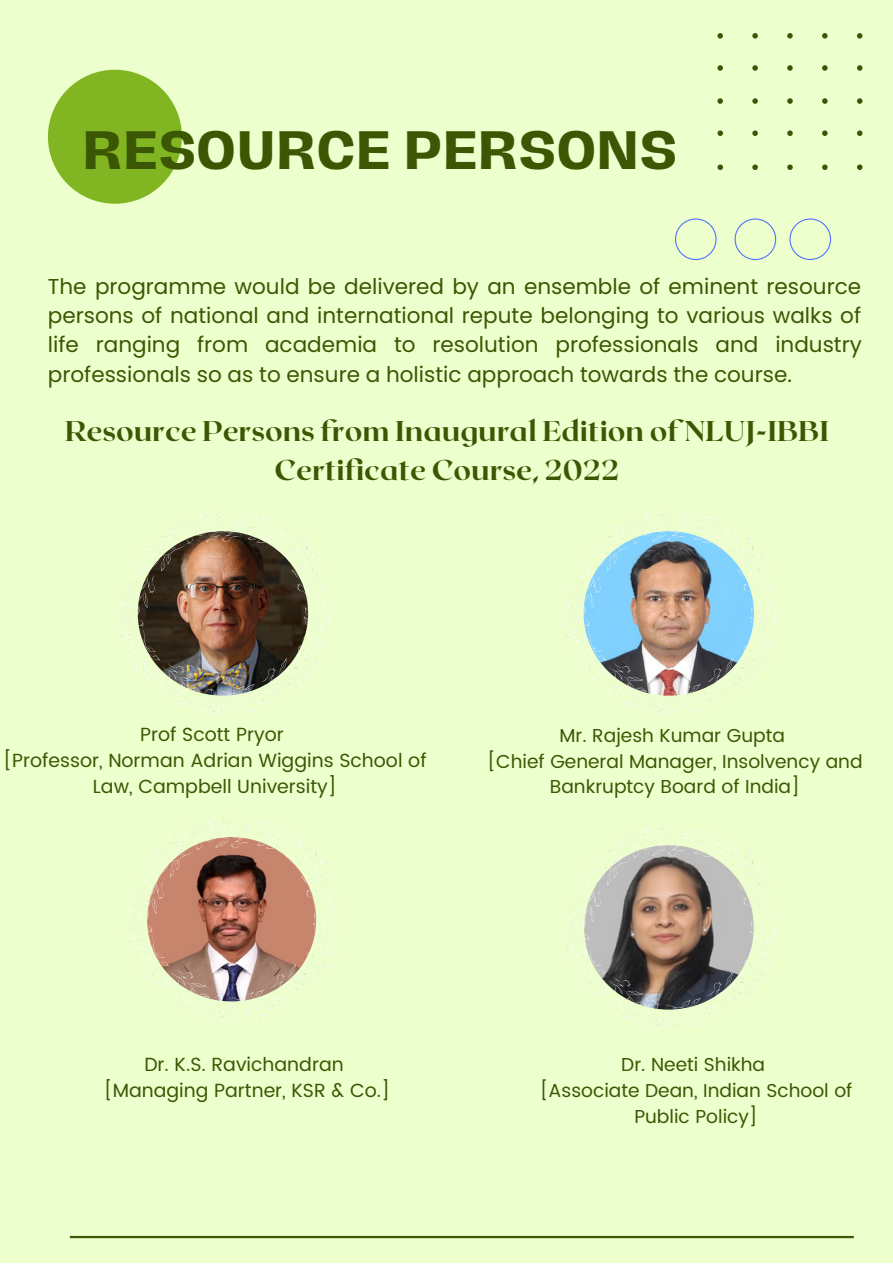
<style>
.page{position:relative;width:893px;height:1264px;background:#fff}
.page>*{position:absolute;margin:0;border:0;box-sizing:border-box;transform-origin:0 0}
.t1{font:700 49.5px "Hagrid Text";letter-spacing:.02em;color:#3b5704}
.t2{font:800 28.5px/39.3px "Roxborough CF";color:#3b5704;text-align:center}
.t3{font:21.6px/29.2px "Poppins";color:#3b5704;text-align:justify}
.t4{font:19.05px/25.8px "Poppins";color:#3b5704;text-align:center}
.t5{font:18.75px/25.8px "Poppins";color:#3b5704;text-align:center}
</style>
<div class="page">
<div style="left:0;top:0;width:892px;height:1262px;background:#edffcc"></div>
<img style="left:115px;top:509px;width:216px;height:208px">
<div style="left:48px;top:70px;width:134px;height:134px;background:#81b622;border-radius:50%"></div>
<svg style="left:717px;top:33px;width:145px;height:137px"></svg>
<svg style="left:675px;top:218px;width:41px;height:42px"></svg>
<svg style="left:734px;top:218px;width:42px;height:42px"></svg>
<svg style="left:789px;top:218px;width:42px;height:42px"></svg>
<hr style="left:70px;top:1235px;width:783px;height:3px;background:#3b5704">
<img style="left:561px;top:509px;width:215px;height:208px">
<img style="left:124px;top:815px;width:215px;height:208px">
<img style="left:561px;top:823px;width:215px;height:208px">
<h1 class="t1" style="left:83px;top:126px;width:595px">RESOURCE PERSONS</h1>
<p class="t3" style="left:48px;top:272px;width:815px">The programme would be delivered by an ensemble of eminent resource persons of national and international repute belonging to various walks of life ranging from academia to resolution professionals and industry professionals so as to ensure a holistic approach towards the course.</p>
<h2 class="t2" style="left:65px;top:410px;width:765px">Resource Persons from Inaugural Edition of NLUJ-IBBI<br>Certificate Course, 2022</h2>
<p class="t4" style="left:3px;top:722px;width:425px">Prof Scott Pryor<br>[Professor, Norman Adrian Wiggins School of<br>Law, Campbell University]</p>
<p class="t5" style="left:487px;top:722px;width:377px">Mr. Rajesh Kumar Gupta<br>[Chief General Manager, Insolvency and<br>Bankruptcy Board of India]</p>
<p class="t4" style="left:104px;top:1051px;width:288px">Dr. K.S. Ravichandran [Managing Partner, KSR &amp; Co.]</p>
<p class="t5" style="left:539px;top:1051px;width:314px">Dr. Neeti Shikha<br>[Associate Dean, Indian School of<br>Public Policy]</p>
</div>
